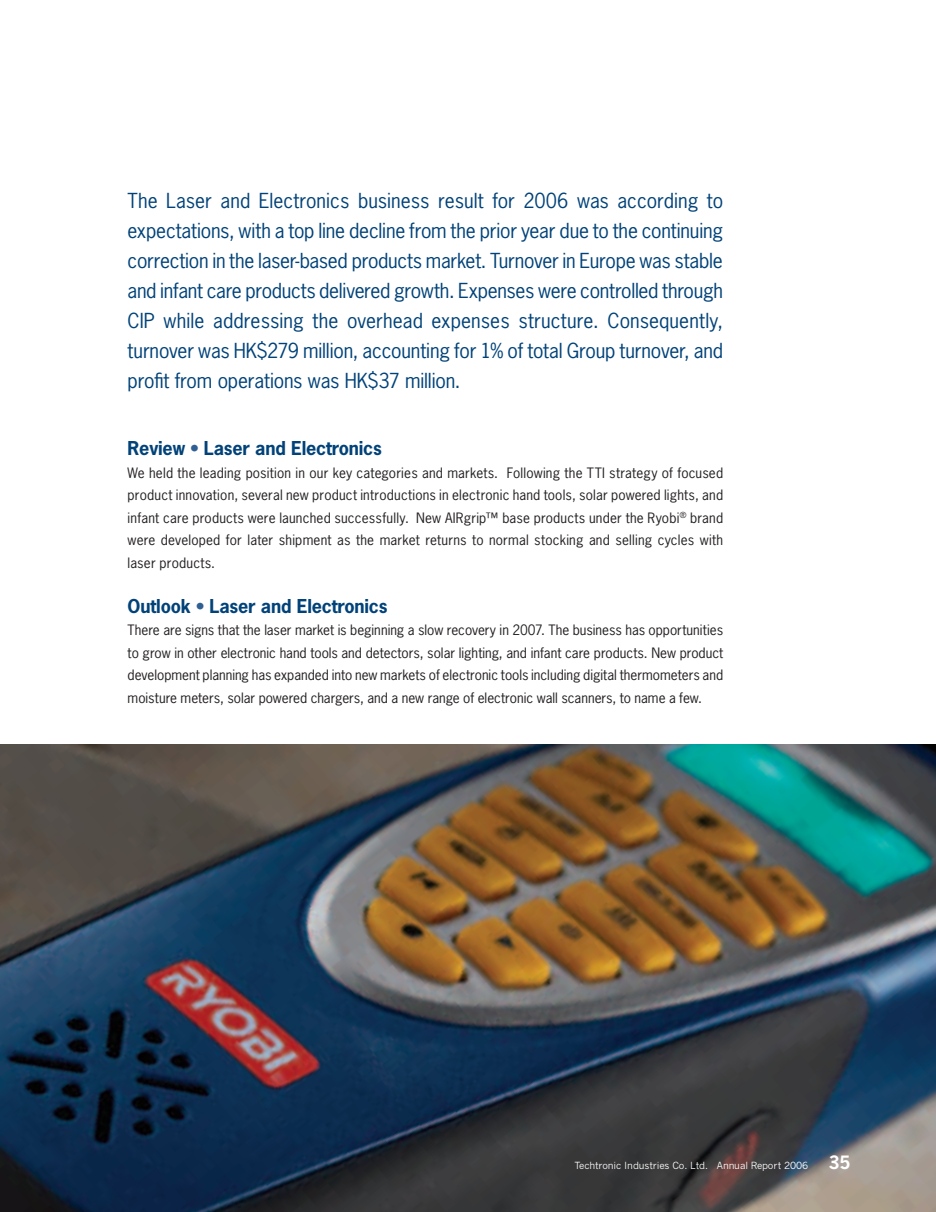
<style>
.page{position:relative;width:936px;height:1212px;background:#fff}
.page>*{position:absolute;margin:0;border:0;box-sizing:border-box;transform-origin:0 0}
.t1{font:19.5px/30px "News Gothic Std";letter-spacing:-.01em;color:#004279;text-align:justify}
.t2{font:700 18px "News Gothic Std";letter-spacing:-.01em;color:#004279}
.t3{font:13.5px/22.5px "News Gothic Std";letter-spacing:.005em;color:#231f20;text-align:justify}
.t4{font:9.75px "News Gothic";letter-spacing:-.01em;color:#fff}
.s1{color:#305f94}
.s2{font-weight:700;font-size:18px}
</style>
<div class="page">
<img style="left:0;top:744px;width:935px;height:468px">
<p class="t1" style="left:128px;top:187px;width:597px">The Laser and Electronics business result for 2006 was according to expectations, with a top line decline from the prior year due to the continuing correction in the laser-based products market. Turnover in Europe was stable and infant care products delivered growth. Expenses were controlled through CIP while addressing the overhead expenses structure. Consequently, turnover was HK$279 million, accounting for 1% of total Group turnover, and profit from operations was HK$37 million.</p>
<h2 class="t2" style="left:128px;top:441px;width:256px">Review <span class="s1">•</span> Laser and Electronics</h2>
<p class="t3" style="left:128px;top:462px;width:597px">We held the leading position in our key categories and markets. Following the TTI strategy of focused product innovation, several new product introductions in electronic hand tools, solar powered lights, and infant care products were launched successfully. New AIRgrip™ base products under the Ryobi<sup>®</sup> brand were developed for later shipment as the market returns to normal stocking and selling cycles with laser products.</p>
<h2 class="t2" style="left:128px;top:599px;width:261px">Outlook <span class="s1">•</span> Laser and Electronics</h2>
<p class="t3" style="left:128px;top:620px;width:597px">There are signs that the laser market is beginning a slow recovery in 2007. The business has opportunities to grow in other electronic hand tools and detectors, solar lighting, and infant care products. New product development planning has expanded into new markets of electronic tools including digital thermometers and moisture meters, solar powered chargers, and a new range of electronic wall scanners, to name a few.</p>
<p class="t4" style="left:574px;top:1160px;width:278px">Techtronic Industries Co. Ltd. Annual Report 2006 <span class="s2">35</span></p>
</div>
